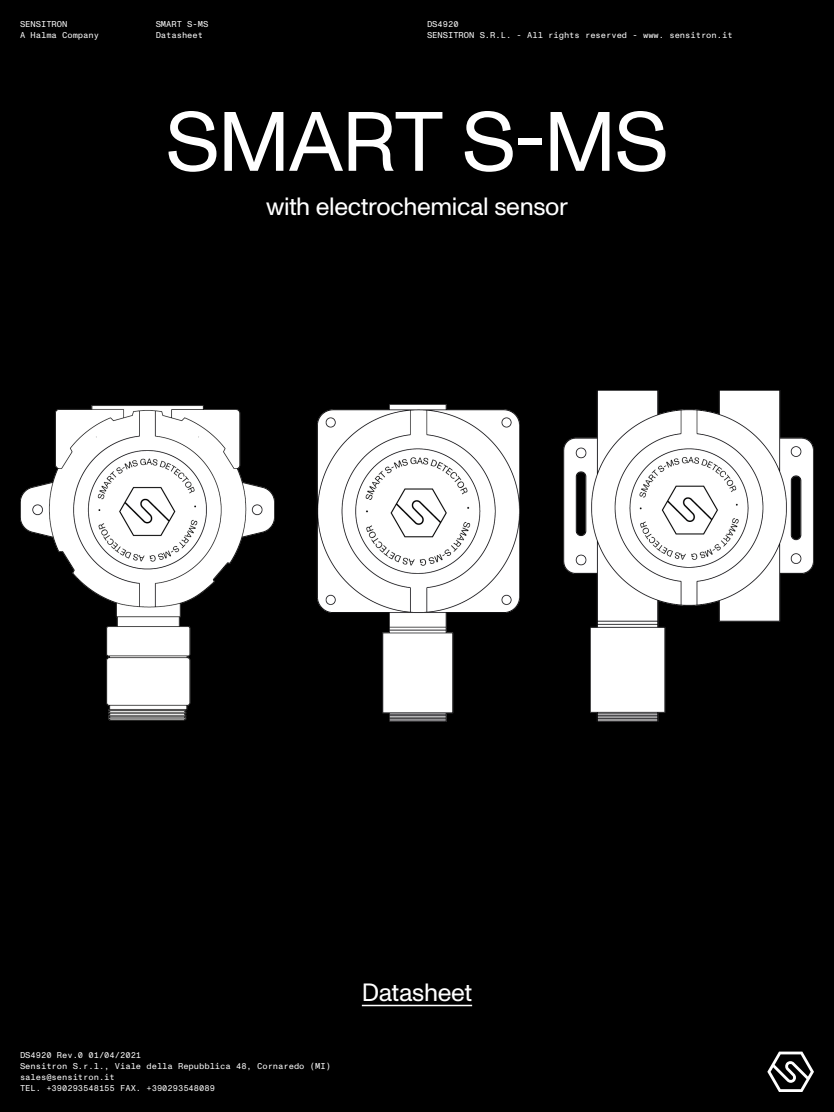
<style>
.page{position:relative;width:834px;height:1112px;background:#000}
.page>*{position:absolute;margin:0;border:0;box-sizing:border-box;transform-origin:0 0}
.t1{font:84px "Monument Grotesk";letter-spacing:-.02em;color:#fff}
.t2{font:25px "Monument Grotesk";letter-spacing:-.015em;color:#fff}
.t3{font:8.5px/11px "Monument Grotesk Mono";color:#fff}
</style>
<div class="page">
<hr style="left:362px;top:1005px;width:110px;height:1px;background:#fff">
<svg style="left:767px;top:1052px;width:47px;height:40px"></svg>
<img style="left:20px;top:391px;width:794px;height:330px">
<p class="t3" style="left:20px;top:18px;width:81px">SENSITRON<br>A Halma Company</p>
<p class="t3" style="left:156px;top:18px;width:54px">SMART S-MS<br>Datasheet</p>
<p class="t3" style="left:427px;top:18px;width:307px">DS4920<br>SENSITRON S.R.L. - All rights reserved - www. sensitron.it</p>
<h1 class="t1" style="left:166px;top:83px;width:504px">SMART S-MS</h1>
<h2 class="t2" style="left:266px;top:189px;width:303px">with electrochemical sensor</h2>
<p class="t3" style="left:20px;top:1049px;width:312px">DS4920 Rev.0 01/04/2021<br>Sensitron S.r.l., Viale della Repubblica 48, Cornaredo (MI) sales@sensitron.it<br>TEL. +390293548155 FAX. +390293548089</p>
<h2 class="t2" style="left:362px;top:975px;width:112px">Datasheet</h2>
</div>
